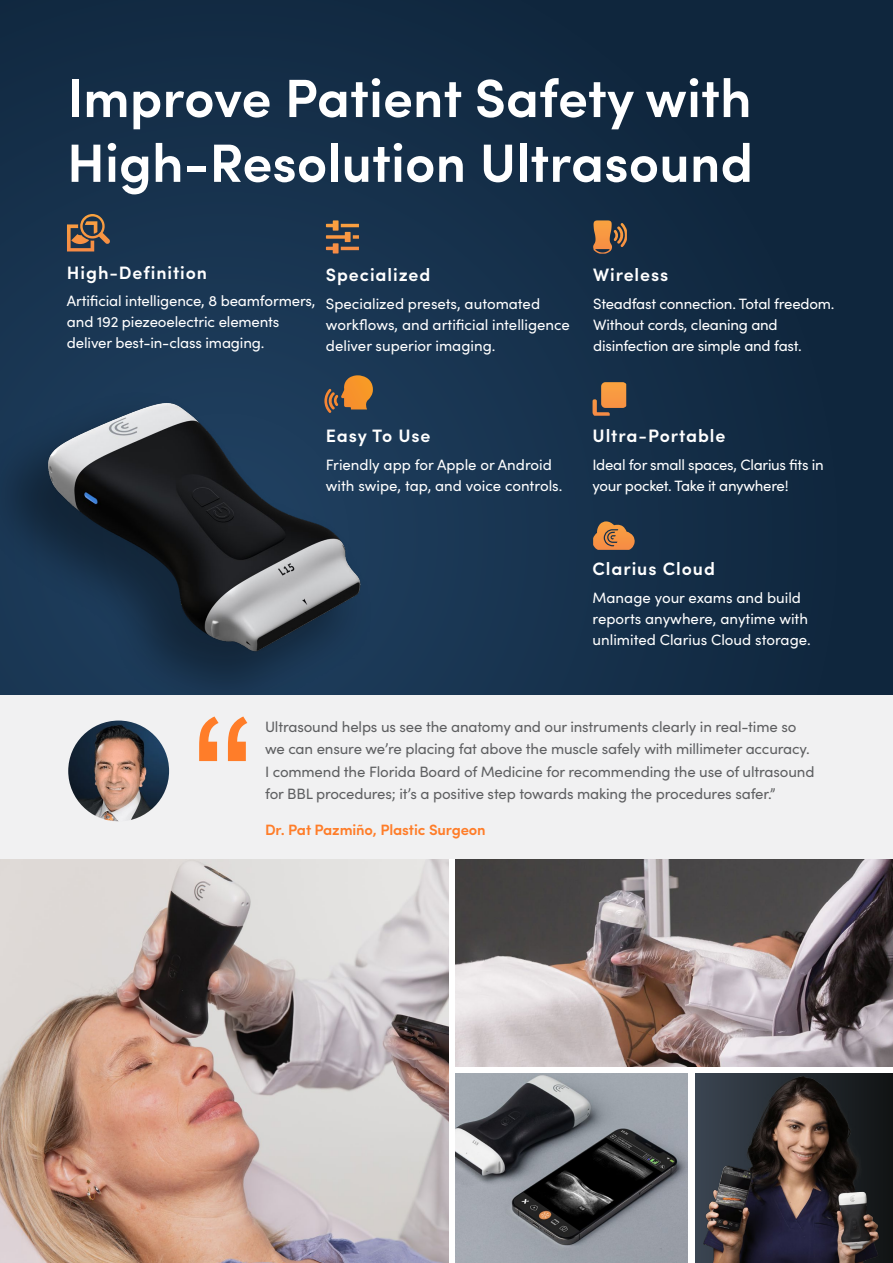
<style>
.page{position:relative;width:893px;height:1263px;background:#fff}
.page>*{position:absolute;margin:0;border:0;box-sizing:border-box;transform-origin:0 0}
.t1{font:600 54px/64.8px "Sofia Pro";color:#fff}
.t2{font:600 18px "Sofia Pro";letter-spacing:.05em;color:#fff}
.t3{font:15px/21px "Sofia Pro";letter-spacing:-.01em;color:#fff}
.t4{font:15px/22.5px "Sofia Pro";letter-spacing:-.01em;color:#5f6062}
.t5{font:600 15px "Sofia Pro";letter-spacing:-.01em;color:#ff7d29}
</style>
<div class="page">
<div style="left:0;top:0;width:893px;height:716px;background:linear-gradient(to right,#193551,#112840)"></div>
<div style="left:0;top:388px;width:375px;height:332px;background:#1b3855"></div>
<img style="left:22px;top:401px;width:400px;height:284px">
<svg style="left:593px;top:220px;width:19px;height:34px"></svg>
<svg style="left:593px;top:521px;width:42px;height:29px"></svg>
<svg style="left:67px;top:214px;width:43px;height:37px;background:#6e5949"></svg>
<svg style="left:592px;top:382px;width:34px;height:34px"></svg>
<img style="left:0;top:859px;width:449px;height:404px">
<img style="left:456px;top:859px;width:437px;height:208px">
<img style="left:456px;top:1073px;width:231px;height:190px">
<div style="left:695px;top:1073px;width:198px;height:190px;background:linear-gradient(to right,#3b4552,#111314)"></div>
<img style="left:704px;top:1076px;width:189px;height:187px">
<div style="left:0;top:696px;width:893px;height:163px;background:#f1f1f2"></div>
<img style="left:68px;top:720px;width:101px;height:101px;border-radius:50px">
<svg style="left:199px;top:716px;width:48px;height:45px"></svg>
<svg style="left:326px;top:220px;width:33px;height:33px"></svg>
<svg style="left:324px;top:375px;width:49px;height:38px"></svg>
<h1 class="t1" style="left:67px;top:62px;width:688px">Improve Patient Safety with<br>High-Resolution Ultrasound</h1>
<p class="t2" style="left:67px;top:259px;width:142px">High-Definition</p>
<p class="t3" style="left:67px;top:290px;width:250px">Artificial intelligence, 8 beamformers, and 192 piezeoelectric elements deliver best-in-class imaging.</p>
<p class="t2" style="left:326px;top:261px;width:106px">Specialized</p>
<p class="t3" style="left:326px;top:292px;width:246px">Specialized presets, automated workflows, and artificial intelligence deliver superior imaging.</p>
<p class="t2" style="left:593px;top:261px;width:77px">Wireless</p>
<p class="t3" style="left:593px;top:292px;width:243px">Steadfast connection. Total freedom.<br>Without cords, cleaning and disinfection are simple and fast.</p>
<p class="t2" style="left:326px;top:422px;width:106px">Easy To Use</p>
<p class="t3" style="left:326px;top:453px;width:238px">Friendly app for Apple or Android with swipe, tap, and voice controls.</p>
<p class="t2" style="left:592px;top:422px;width:134px">Ultra-Portable</p>
<p class="t3" style="left:592px;top:453px;width:233px">Ideal for small spaces, Clarius fits in your pocket. Take it anywhere!</p>
<p class="t2" style="left:593px;top:555px;width:124px">Clarius Cloud</p>
<p class="t3" style="left:593px;top:586px;width:220px">Manage your exams and build reports anywhere, anytime with unlimited Clarius Cloud storage.</p>
<p class="t4" style="left:265px;top:714px;width:551px">Ultrasound helps us see the anatomy and our instruments clearly in real-time so we can ensure we’re placing fat above the muscle safely with millimeter accuracy.<br>I commend the Florida Board of Medicine for recommending the use of ultrasound for BBL procedures; it’s a positive step towards making the procedures safer.”</p>
<p class="t5" style="left:265px;top:818px;width:222px">Dr. Pat Pazmiño, Plastic Surgeon</p>
</div>
